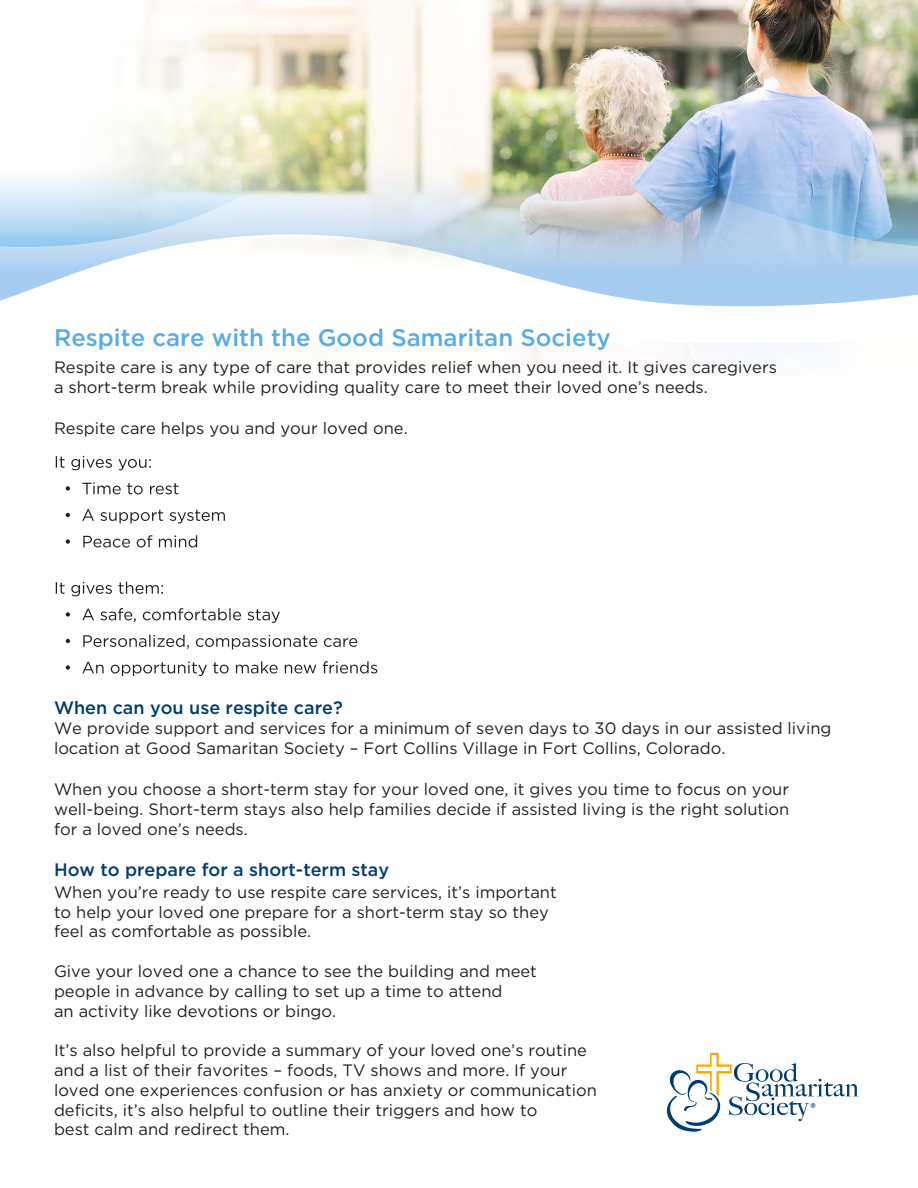
<style>
.page{position:relative;width:918px;height:1188px;background:#fff}
.page>*{position:absolute;margin:0;border:0;box-sizing:border-box;transform-origin:0 0}
.t1{font:500 24px "Gotham";color:#5aace5}
.t2{font:500 18px "Gotham";color:#003d71}
.t3{font:16.5px "Gotham";color:#231f20}
</style>
<div class="page">
<img style="left:139px;top:0;width:779px;height:364px">
<svg style="left:139px;top:331px;width:779px;height:12px"></svg>
<svg style="left:0;top:269px;width:918px;height:62px"></svg>
<svg style="left:0;top:69px;width:918px;height:200px;background:#ccdbe0"></svg>
<svg style="left:0;top:69px;width:199px;height:102px"></svg>
<img style="left:360px;top:69px;width:558px;height:122px">
<svg style="left:667px;top:1053px;width:191px;height:79px"></svg>
<svg style="left:66px;top:661px;width:311px;height:15px"></svg>
<svg style="left:66px;top:635px;width:291px;height:14px"></svg>
<svg style="left:66px;top:608px;width:214px;height:15px"></svg>
<svg style="left:56px;top:582px;width:107px;height:14px"></svg>
<svg style="left:66px;top:535px;width:131px;height:13px"></svg>
<svg style="left:66px;top:509px;width:159px;height:14px"></svg>
<svg style="left:66px;top:482px;width:113px;height:12px"></svg>
<svg style="left:56px;top:456px;width:95px;height:14px"></svg>
<p class="t1" style="left:54px;top:321px;width:558px">Respite care with the Good Samaritan Society</p>
<p class="t3" style="left:54px;top:356px;width:724px">Respite care is any type of care that provides relief when you need it. It gives caregivers</p>
<p class="t3" style="left:54px;top:376px;width:655px">a short-term break while providing quality care to meet their loved one’s needs.</p>
<p class="t3" style="left:54px;top:417px;width:355px">Respite care helps you and your loved one.</p>
<p class="t2" style="left:54px;top:696px;width:290px">When can you use respite care?</p>
<p class="t3" style="left:54px;top:718px;width:779px">We provide support and services for a minimum of seven days to 30 days in our assisted living</p>
<p class="t3" style="left:54px;top:738px;width:673px">location at Good Samaritan Society – Fort Collins Village in Fort Collins, Colorado.</p>
<p class="t3" style="left:54px;top:779px;width:737px">When you choose a short-term stay for your loved one, it gives you time to focus on your</p>
<p class="t3" style="left:54px;top:798px;width:737px">well-being. Short-term stays also help families decide if assisted living is the right solution</p>
<p class="t3" style="left:54px;top:818px;width:195px">for a loved one’s needs.</p>
<p class="t2" style="left:54px;top:858px;width:337px">How to prepare for a short-term stay</p>
<p class="t3" style="left:54px;top:881px;width:504px">When you’re ready to use respite care services, it’s important</p>
<p class="t3" style="left:54px;top:901px;width:496px">to help your loved one prepare for a short-term stay so they</p>
<p class="t3" style="left:54px;top:921px;width:259px">feel as comfortable as possible.</p>
<p class="t3" style="left:54px;top:961px;width:484px">Give your loved one a chance to see the building and meet</p>
<p class="t3" style="left:54px;top:980px;width:450px">people in advance by calling to set up a time to attend</p>
<p class="t3" style="left:54px;top:1000px;width:284px">an activity like devotions or bingo.</p>
<p class="t3" style="left:54px;top:1040px;width:534px">It’s also helpful to provide a summary of your loved one’s routine</p>
<p class="t3" style="left:54px;top:1060px;width:515px">and a list of their favorites – foods, TV shows and more. If your</p>
<p class="t3" style="left:54px;top:1079px;width:544px">loved one experiences confusion or has anxiety or communication</p>
<p class="t3" style="left:54px;top:1099px;width:485px">deficits, it’s also helpful to outline their triggers and how to</p>
<p class="t3" style="left:54px;top:1119px;width:237px">best calm and redirect them.</p>
</div>
